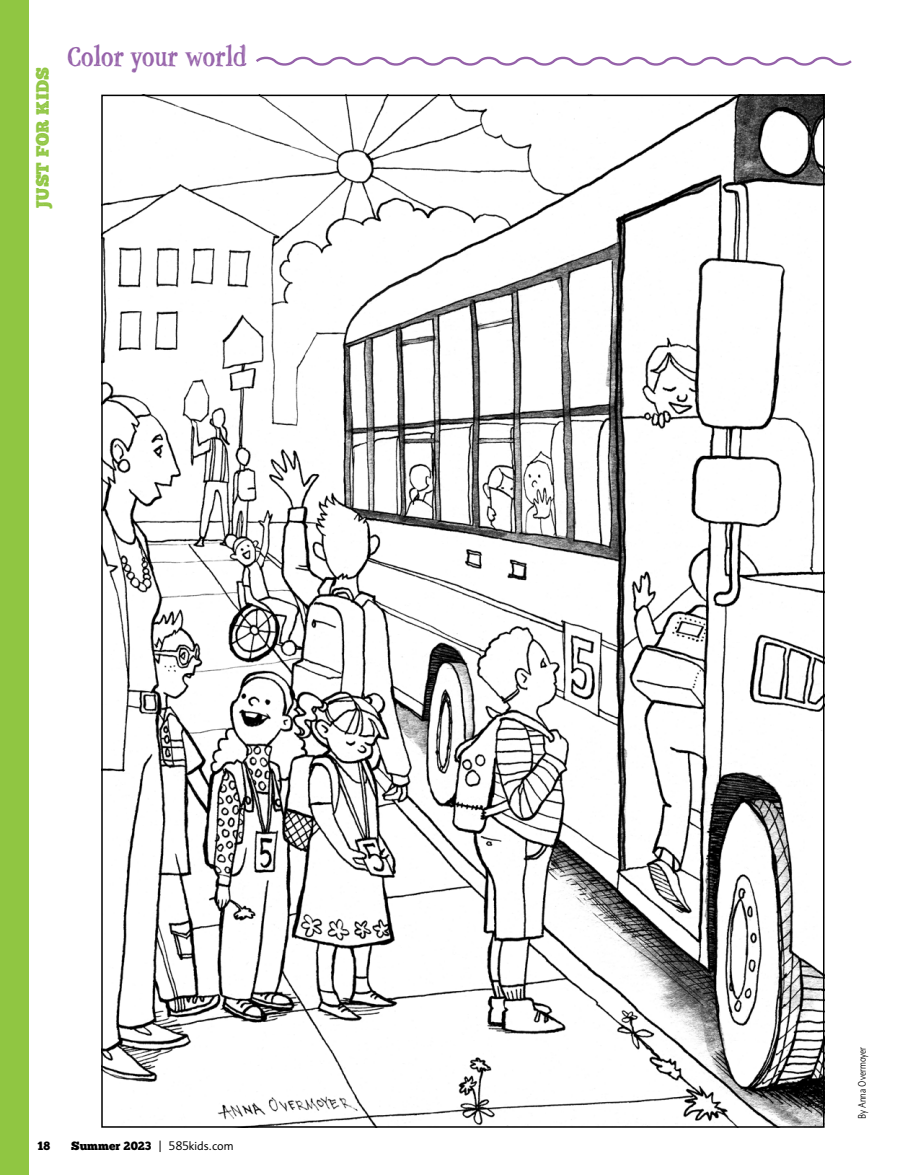
<style>
.page{position:relative;width:905px;height:1175px;background:#fff}
.page>*{position:absolute;margin:0;border:0;box-sizing:border-box;transform-origin:0 0}
.t1{font:700 30px "P22 Stanyan";color:#9561a9}
.t2{font:18px "Chunk Five Print";color:#90c642}
.t3{font:12px "Informa Pro";color:#000}
.t4{font:12px "Chunk Five";color:#000}
.t5{font:300 condensed 10.5px "Informa Pro";color:#000}
.s1{font-family:"Chunk Five"}
</style>
<div class="page">
<div style="left:0;top:0;width:28px;height:1174px;background:#90c642"></div>
<img style="left:104px;top:98px;width:717px;height:1026px">
<svg style="left:256px;top:56px;width:596px;height:10px"></svg>
<h2 class="t2" style="left:35px;top:209px;width:143px;rotate:-90deg">JUST FOR KIDS</h2>
<h1 class="t1" style="left:68px;top:39px;width:181px">Color your world</h1>
<p class="t4" style="left:38px;top:1138px;width:14px">18</p>
<p class="t3" style="left:71px;top:1138px;width:164px"><span class="s1">Summer 2023</span> | 585kids.com</p>
<p class="t5" style="left:855px;top:1119px;width:74px;rotate:-90deg">By Anna Overmoyer</p>
</div>
